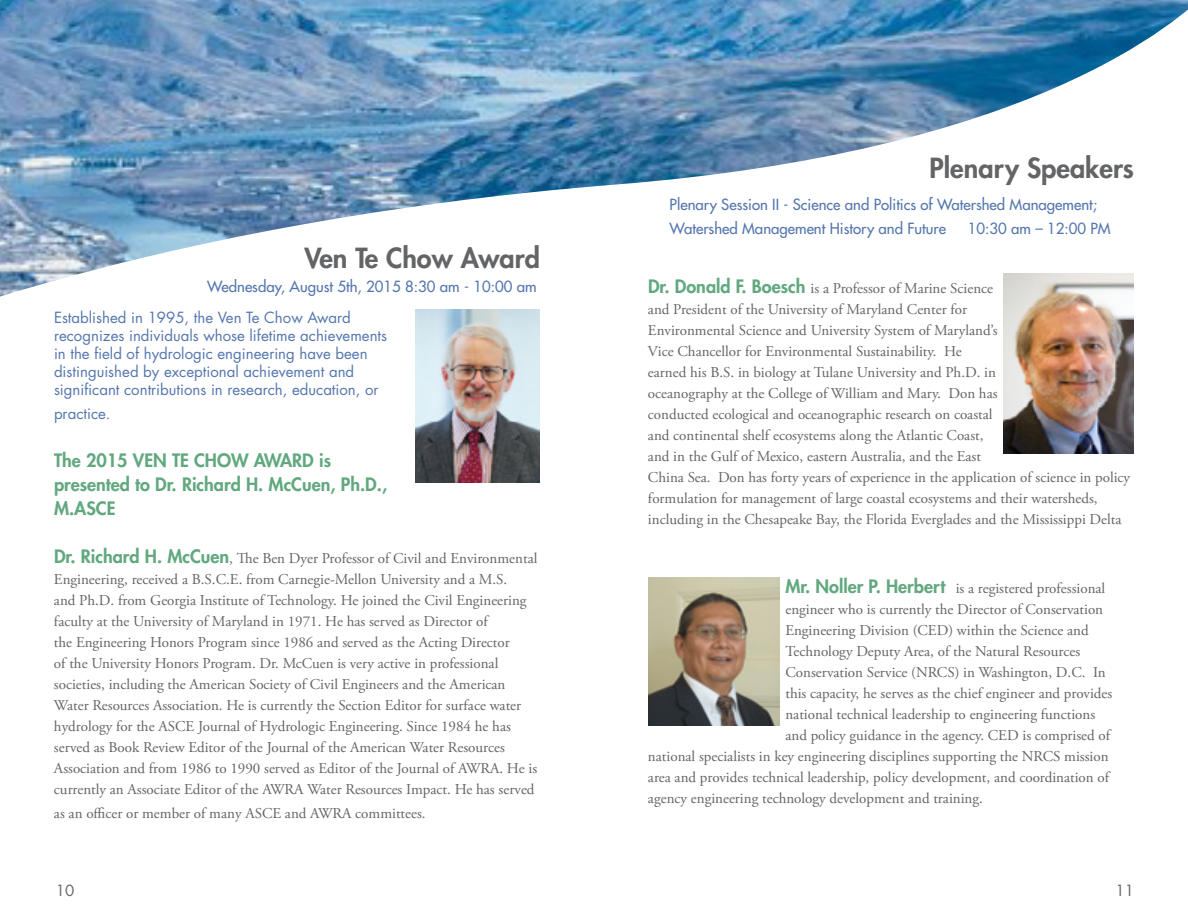
<style>
.page{position:relative;width:1188px;height:918px;background:#fff}
.page>*{position:absolute;margin:0;border:0;box-sizing:border-box;transform-origin:0 0}
.t1{font:800 27px "Futura Std";color:#636466}
.t2{font:800 18px/24px "Futura Std";color:#61a87f}
.t3{font:15px/21px "Adobe Garamond Pro";color:#636466}
.t4{font:15px/18px "Futura Std";color:#5476ae}
.t5{font:500 15px/24px "Futura Std";color:#5476ae}
.t6{font:15px "Futura Std";color:#636466}
.s1{font-family:"Futura Std";font-weight:800;font-size:18px;color:#61a87f}
</style>
<div class="page">
<img style="left:0;top:0;width:1188px;height:355px">
<div style="left:919px;top:156px;width:215px;height:42px;background:#fff"></div>
<img style="left:1004px;top:274px;width:130px;height:180px">
<div style="left:207px;top:246px;width:333px;height:56px;background:#fff"></div>
<img style="left:416px;top:310px;width:124px;height:172px">
<img style="left:648px;top:578px;width:131px;height:147px">
<h1 class="t1" style="left:930px;top:151px;width:206px">Plenary Speakers</h1>
<h1 class="t1" style="left:304px;top:241px;width:237px">Ven Te Chow Award</h1>
<p class="t5" style="left:207px;top:275px;width:331px">Wednesday, August 5th, 2015 8:30 am - 10:00 am</p>
<p class="t4" style="left:54px;top:309px;width:335px">Established in 1995, the Ven Te Chow Award recognizes individuals whose lifetime achievements in the field of hydrologic engineering have been distinguished by exceptional achievement and significant contributions in research, education, or</p>
<p class="t4" style="left:54px;top:405px;width:58px">practice.</p>
<p class="t2" style="left:54px;top:448px;width:335px">The 2015 VEN TE CHOW AWARD is presented to Dr. Richard H. McCuen, Ph.D.,<br>M.ASCE</p>
<p class="t3" style="left:54px;top:548px;width:485px"><span class="s1">Dr. Richard H. McCuen</span>, The Ben Dyer Professor of Civil and Environmental Engineering, received a B.S.C.E. from Carnegie-Mellon University and a M.S.<br>and Ph.D. from Georgia Institute of Technology. He joined the Civil Engineering faculty at the University of Maryland in 1971. He has served as Director of<br>the Engineering Honors Program since 1986 and served as the Acting Director<br>of the University Honors Program. Dr. McCuen is very active in professional societies, including the American Society of Civil Engineers and the American Water Resources Association. He is currently the Section Editor for surface water hydrology for the ASCE Journal of Hydrologic Engineering. Since 1984 he has served as Book Review Editor of the Journal of the American Water Resources Association and from 1986 to 1990 served as Editor of the Journal of AWRA. He is currently an Associate Editor of the AWRA Water Resources Impact. He has served</p>
<p class="t3" style="left:54px;top:803px;width:373px">as an officer or member of many ASCE and AWRA committees.</p>
<p class="t5" style="left:670px;top:193px;width:429px">Plenary Session II - Science and Politics of Watershed Management;<br>Watershed Management History and Future</p>
<p class="t5" style="left:968px;top:217px;width:144px">10:30 am – 12:00 PM</p>
<p class="t3" style="left:648px;top:278px;width:484px"><span class="s1">Dr. Donald F. Boesch</span> is a Professor of Marine Science<br>and President of the University of Maryland Center for<br>Environmental Science and University System of Maryland’s<br>Vice Chancellor for Environmental Sustainability. He<br>earned his B.S. in biology at Tulane University and Ph.D. in<br>oceanography at the College of William and Mary. Don has<br>conducted ecological and oceanographic research on coastal<br>and continental shelf ecosystems along the Atlantic Coast,<br>and in the Gulf of Mexico, eastern Australia, and the East<br>China Sea. Don has forty years of experience in the application of science in policy formulation for management of large coastal ecosystems and their watersheds, including in the Chesapeake Bay, the Florida Everglades and the Mississippi Delta</p>
<p class="t3" style="left:785px;top:578px;width:321px"><span class="s1">Mr. Noller P. Herbert</span> is a registered professional</p>
<p class="t3" style="left:785px;top:599px;width:319px">engineer who is currently the Director of Conservation</p>
<p class="t3" style="left:785px;top:620px;width:305px">Engineering Division (CED) within the Science and</p>
<p class="t3" style="left:785px;top:641px;width:296px">Technology Deputy Area, of the Natural Resources</p>
<p class="t3" style="left:785px;top:662px;width:322px">Conservation Service (NRCS) in Washington, D.C. In</p>
<p class="t3" style="left:785px;top:683px;width:328px">this capacity, he serves as the chief engineer and provides</p>
<p class="t3" style="left:785px;top:704px;width:311px">national technical leadership to engineering functions</p>
<p class="t3" style="left:785px;top:725px;width:326px">and policy guidance in the agency. CED is comprised of</p>
<p class="t3" style="left:648px;top:746px;width:462px">national specialists in key engineering disciplines supporting the NRCS mission</p>
<p class="t3" style="left:648px;top:767px;width:463px">area and provides technical leadership, policy development, and coordination of</p>
<p class="t3" style="left:648px;top:788px;width:336px">agency engineering technology development and training.</p>
<p class="t6" style="left:56px;top:881px;width:20px">10</p>
<p class="t6" style="left:1116px;top:881px;width:20px">11</p>
</div>
